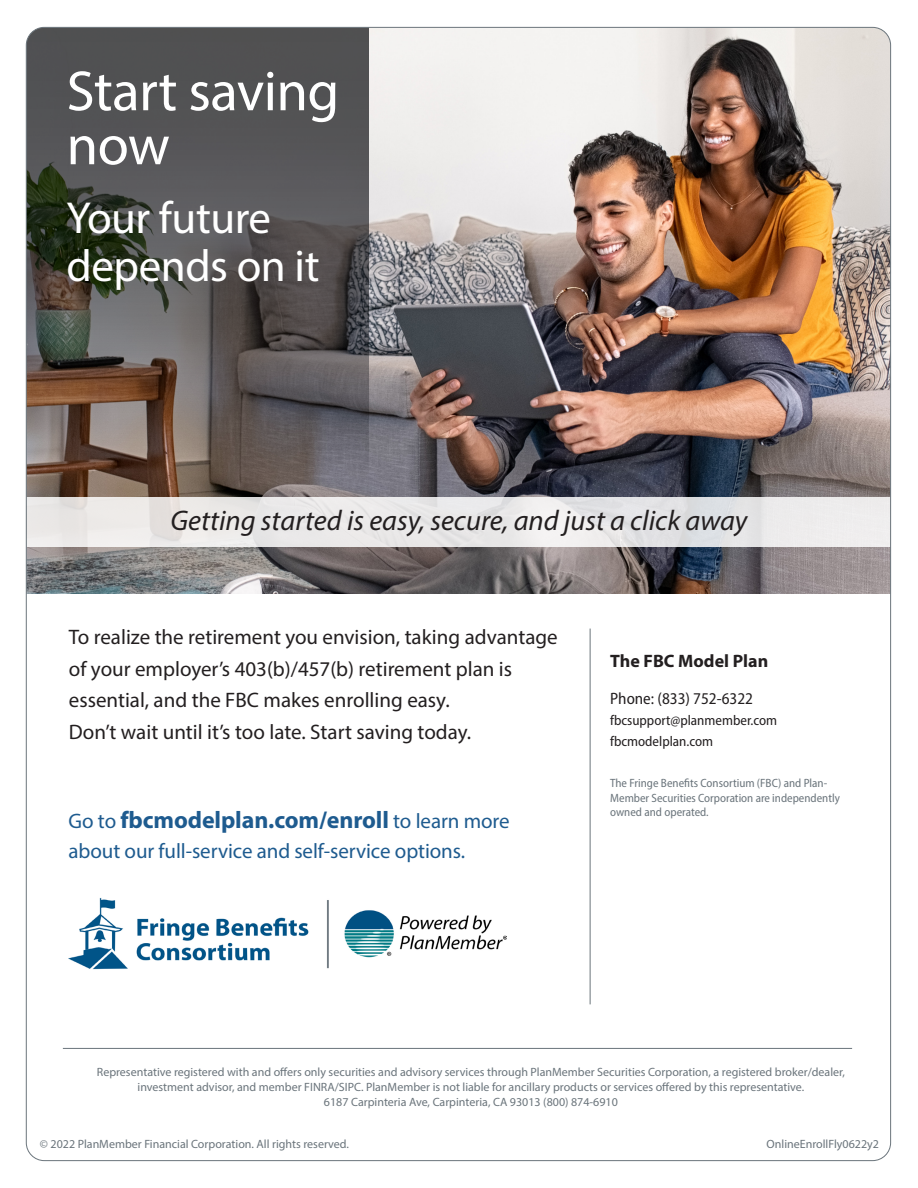
<style>
.page{position:relative;width:918px;height:1188px;background:#fff}
.page>*{position:absolute;margin:0;border:0;box-sizing:border-box;transform-origin:0 0}
.t1{font:57px/54px "Myriad Pro";letter-spacing:-.01em;color:#fff}
.t2{font:45px/48px "Myriad Pro";letter-spacing:-.01em;color:#fff}
.t3{font:italic 28.5px "Myriad Pro";color:#231f20}
.t4{font:700 24px "Myriad Pro";letter-spacing:-.005em;color:#1e5b8f}
.t5{font:21px/31.5px "Myriad Pro";color:#231f20}
.t6{font:21px "Myriad Pro";letter-spacing:-.005em;color:#1e5b8f}
.t7{font:700 18px "Myriad Pro";color:#231f20}
.t8{font:semi-condensed 16.5px "Myriad Pro";color:#231f20}
.t9{font:semi-condensed 14.25px "Myriad Pro";color:#231f20}
.t10{font:12px/15px "Myriad Pro";color:#6a747b;text-align:center}
.t11{font:semi-condensed 12px/14.4px "Myriad Pro";color:#6a747b}
.s1{font-weight:400;font-size:21px}
</style>
<div class="page">
<img style="left:28px;top:27px;width:863px;height:567px">
<svg style="left:26px;top:27px;width:342px;height:470px;background:#595552"></svg>
<div style="left:26px;top:497px;width:865px;height:50px;background:linear-gradient(to right,#ebe8e6,#e7e8ea)"></div>
<hr style="left:63px;top:1048px;width:789px;height:1px;background:#6a747b">
<hr style="left:590px;top:629px;width:1px;height:375px;background:#6a747b">
<img style="left:69px;top:897px;width:437px;height:72px">
<h1 class="t1" style="left:67px;top:63px;width:274px">Start saving now</h1>
<h2 class="t2" style="left:67px;top:193px;width:255px">Your future depends on it</h2>
<h3 class="t3" style="left:170px;top:503px;width:579px">Getting started is easy, secure, and just a click away</h3>
<p class="t5" style="left:69px;top:621px;width:490px">To realize the retirement you envision, taking advantage of your employer’s 403(b)/457(b) retirement plan is essential, and the FBC makes enrolling easy.<br>Don’t wait until it’s too late. Start saving today.</p>
<p class="t4" style="left:69px;top:804px;width:443px"><span class="s1">Go to</span> fbcmodelplan.com/enroll <span class="s1">to learn more</span></p>
<p class="t6" style="left:69px;top:838px;width:398px">about our full-service and self-service options.</p>
<p class="t7" style="left:610px;top:649px;width:160px">The FBC Model Plan</p>
<p class="t8" style="left:610px;top:688px;width:144px">Phone: (833) 752-6322</p>
<p class="t9" style="left:610px;top:711px;width:169px">fbcsupport@planmember.com</p>
<p class="t9" style="left:610px;top:732px;width:104px">fbcmodelplan.com</p>
<p class="t11" style="left:610px;top:776px;width:231px">The Fringe Benefits Consortium (FBC) and Plan-<br>Member Securities Corporation are independently owned and operated.</p>
<p class="t10" style="left:97px;top:1064px;width:750px">Representative registered with and offers only securities and advisory services through PlanMember Securities Corporation, a registered broker/dealer, investment advisor, and member FINRA/SIPC. PlanMember is not liable for ancillary products or services offered by this representative.<br>6187 Carpinteria Ave, Carpinteria, CA 93013 (800) 874-6910</p>
<p class="t10" style="left:40px;top:1137px;width:311px">© 2022 PlanMember Financial Corporation. All rights reserved.</p>
<p class="t10" style="left:767px;top:1137px;width:114px">OnlineEnrollFly0622y2</p>
</div>
